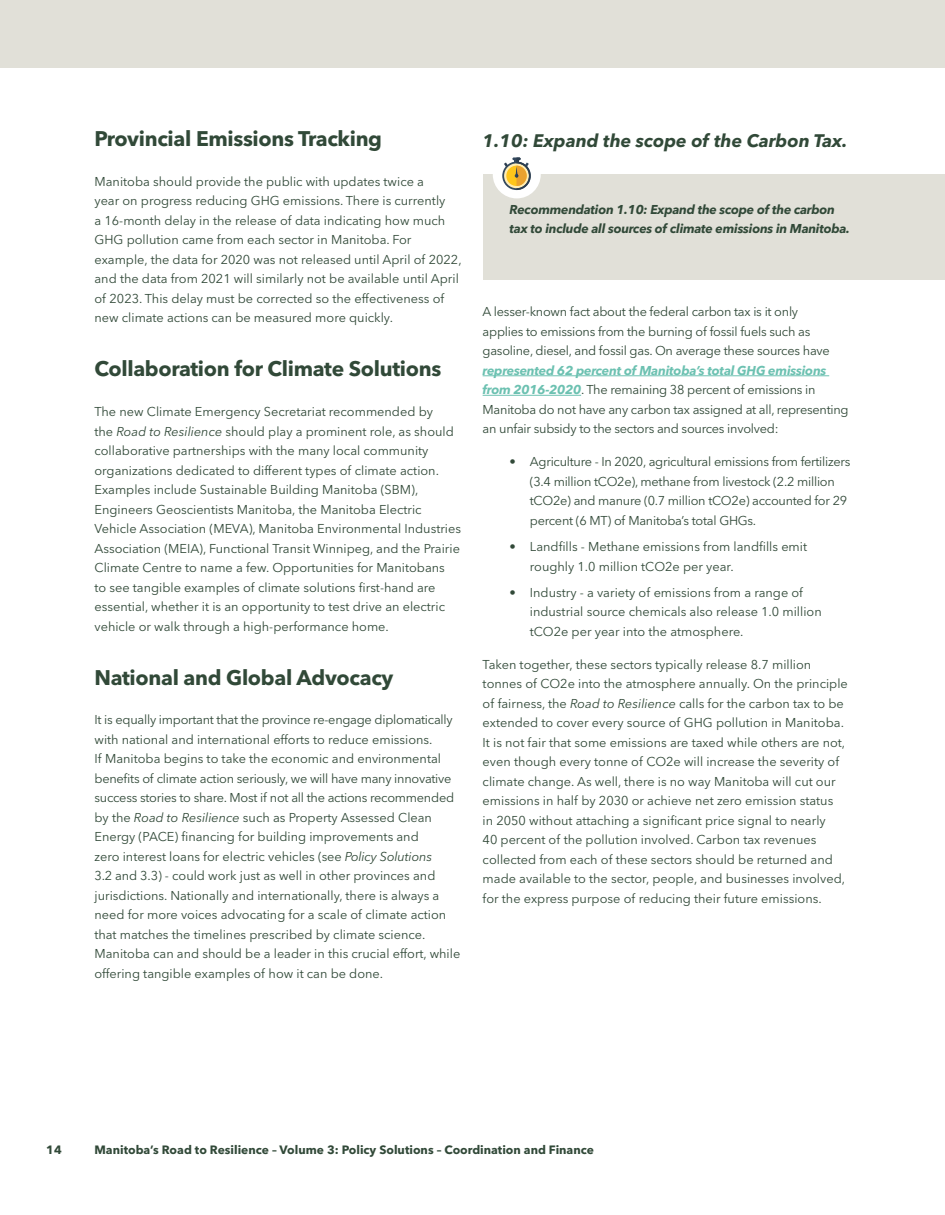
<style>
.page{position:relative;width:945px;height:1215px;background:#fff}
.page>*{position:absolute;margin:0;border:0;box-sizing:border-box;transform-origin:0 0}
.Subhead_1{font:700 21px "Avenir Next LT Pro";letter-spacing:-.015em;color:#314938}
.Subhead_2{font:italic 700 18px "Avenir Next LTW02";color:#314938}
.t1{font:12.75px/19.5px "Avenir Next LT Pro";color:#314938}
.t2{font:12.75px/19.5px "Avenir Next LT Pro";letter-spacing:-.02em;color:#314938}
.t3{font:italic 700 12.75px/19.5px "Avenir Next LTW02";letter-spacing:-.02em;color:#314938}
.t4{font:700 12px "Avenir Next LT Pro";color:#314938}
.s1{font-style:italic}
.s2{font-family:"Avenir Next LTW02";font-weight:700;font-style:italic;color:#6cc1b1}
</style>
<div class="page">
<div style="left:483px;top:174px;width:449px;height:106px;background:#e1e0d8"></div>
<hr style="left:483px;top:375px;width:346px;height:1px;background:#6cc1b1">
<hr style="left:483px;top:395px;width:98px;height:1px;background:#6cc1b1">
<div style="left:932px;top:174px;width:13px;height:106px;background:#e1e0d8"></div>
<div style="left:0;top:0;width:945px;height:68px;background:#e1e0d8"></div>
<div style="left:494px;top:152px;width:46px;height:45px;background:#fff;border-radius:23px"></div>
<svg style="left:502px;top:157px;width:29px;height:33px"></svg>
<div style="left:493px;top:150px;width:48px;height:48px;border:2px solid #fff;border-radius:50%"></div>
<p class="Subhead_1" style="left:94px;top:126px;width:289px">Provincial Emissions Tracking</p>
<p class="t1" style="left:94px;top:172px;width:369px">Manitoba should provide the public with updates twice a<br>year on progress reducing GHG emissions. There is currently<br>a 16-month delay in the release of data indicating how much GHG pollution came from each sector in Manitoba. For example, the data for 2020 was not released until April of 2022, and the data from 2021 will similarly not be available until April of 2023. This delay must be corrected so the effectiveness of new climate actions can be measured more quickly.</p>
<p class="Subhead_1" style="left:94px;top:356px;width:348px">Collaboration for Climate Solutions</p>
<p class="t1" style="left:94px;top:402px;width:368px">The new Climate Emergency Secretariat recommended by<br>the <span class="s1">Road to Resilience</span> should play a prominent role, as should collaborative partnerships with the many local community organizations dedicated to different types of climate action.<br>Examples include Sustainable Building Manitoba (SBM), Engineers Geoscientists Manitoba, the Manitoba Electric Vehicle Association (MEVA), Manitoba Environmental Industries Association (MEIA), Functional Transit Winnipeg, and the Prairie Climate Centre to name a few. Opportunities for Manitobans<br>to see tangible examples of climate solutions first-hand are essential, whether it is an opportunity to test drive an electric vehicle or walk through a high-performance home.</p>
<p class="Subhead_1" style="left:94px;top:664px;width:301px">National and Global Advocacy</p>
<p class="t1" style="left:94px;top:710px;width:367px">It is equally important that the province re-engage diplomatically with national and international efforts to reduce emissions.<br>If Manitoba begins to take the economic and environmental benefits of climate action seriously, we will have many innovative success stories to share. Most if not all the actions recommended by the <span class="s1">Road to Resilience</span> such as Property Assessed Clean Energy (PACE) financing for building improvements and<br>zero interest loans for electric vehicles (see <span class="s1">Policy Solutions<br></span>3.2 and 3.3) - could work just as well in other provinces and jurisdictions. Nationally and internationally, there is always a need for more voices advocating for a scale of climate action that matches the timelines prescribed by climate science.<br>Manitoba can and should be a leader in this crucial effort, while offering tangible examples of how it can be done.</p>
<p class="Subhead_2" style="left:483px;top:130px;width:367px">1.10: Expand the scope of the Carbon Tax.</p>
<p class="t3" style="left:510px;top:199px;width:342px">Recommendation 1.10: Expand the scope of the carbon tax to include all sources of climate emissions in Manitoba.</p>
<p class="t2" style="left:483px;top:302px;width:368px">A lesser-known fact about the federal carbon tax is it only<br>applies to emissions from the burning of fossil fuels such as gasoline, diesel, and fossil gas. On average these sources have <span class="s2">represented 62 percent of Manitoba’s total GHG emissions from 2016-2020</span>. The remaining 38 percent of emissions in Manitoba do not have any carbon tax assigned at all, representing an unfair subsidy to the sectors and sources involved:</p>
<p class="t2" style="left:530px;top:452px;width:322px;text-indent:-20px">• Agriculture - In 2020, agricultural emissions from fertilizers (3.4 million tCO2e), methane from livestock (2.2 million tCO2e) and manure (0.7 million tCO2e) accounted for 29 percent (6 MT) of Manitoba’s total GHGs.</p>
<p class="t1" style="left:530px;top:537px;width:279px;text-indent:-20px">• Landfills - Methane emissions from landfills emit roughly 1.0 million tCO2e per year.</p>
<p class="t1" style="left:530px;top:583px;width:293px;text-indent:-20px">• Industry - a variety of emissions from a range of industrial source chemicals also release 1.0 million tCO2e per year into the atmosphere.</p>
<p class="t1" style="left:483px;top:655px;width:367px">Taken together, these sectors typically release 8.7 million tonnes of CO2e into the atmosphere annually. On the principle of fairness, the <span class="s1">Road to Resilience</span> calls for the carbon tax to be extended to cover every source of GHG pollution in Manitoba.<br>It is not fair that some emissions are taxed while others are not, even though every tonne of CO2e will increase the severity of climate change. As well, there is no way Manitoba will cut our emissions in half by 2030 or achieve net zero emission status<br>in 2050 without attaching a significant price signal to nearly<br>40 percent of the pollution involved. Carbon tax revenues collected from each of these sectors should be returned and made available to the sector, people, and businesses involved, for the express purpose of reducing their future emissions.</p>
<p class="t4" style="left:46px;top:1143px;width:17px">14</p>
<p class="t4" style="left:94px;top:1143px;width:501px">Manitoba’s Road to Resilience – Volume 3: Policy Solutions – Coordination and Finance</p>
</div>
